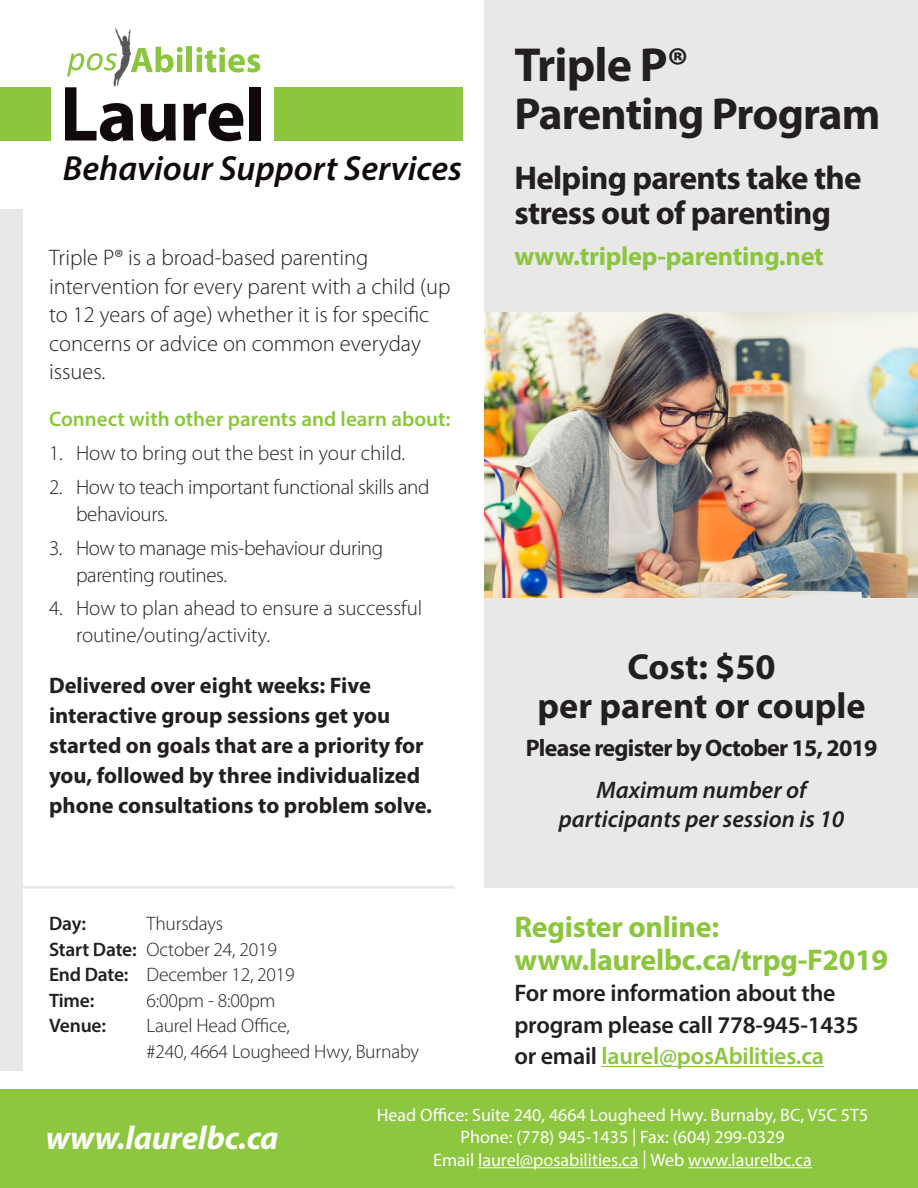
<style>
.page{position:relative;width:918px;height:1188px;background:#fff}
.page>*{position:absolute;margin:0;border:0;box-sizing:border-box;transform-origin:0 0}
.t1{font:700 48px "Myriad Pro";letter-spacing:-.02em;color:#231f20}
.t2{font:700 45px "Myriad Pro";letter-spacing:-.02em;color:#231f20}
.t3{font:700 36.3px/39px "Myriad Pro";color:#231f20;text-align:center}
.t4{font:italic 600 34.95px "Myriad Pro";color:#110a0c}
.t5{font:700 33px/34.5px "Myriad Pro";letter-spacing:-.02em;color:#231f20}
.t6{font:italic 700 33px "Myriad Pro";letter-spacing:-.01em;color:#fff}
.t7{font:700 30px "Myriad Pro";letter-spacing:-.01em;color:#8bc63e}
.t8{font:700 26.25px "Myriad Pro";letter-spacing:-.01em;color:#8bc63e}
.t9{font:600 24px/31.5px "Myriad Pro";letter-spacing:-.01em;color:#231f20}
.t10{font:italic 600 24px/28.5px "Myriad Pro";color:#231f20;text-align:center}
.t11{font:700 24px "Myriad Pro";letter-spacing:-.03em;color:#231f20}
.t12{font:700 22.5px/30px "Myriad Pro";color:#231f20}
.t13{font:300 22.5px/28.5px "Myriad Pro";color:#231f20}
.t14{font:300 21px/27px "Myriad Pro";letter-spacing:-.02em;color:#231f20}
.t15{font:300 21px/27px "Myriad Pro";color:#231f20}
.t16{font:600 21px "Myriad Pro";color:#8bc63e}
.t17{font:300 19.5px "Myriad Pro";letter-spacing:-.01em;color:#231f20}
.t18{font:600 19.5px "Myriad Pro";letter-spacing:-.01em;color:#231f20}
.t19{font:18px "Myriad Pro";color:#fff}
.s1{font-weight:600}
.s2{color:#8bc63e}
</style>
<div class="page">
<div style="left:0;top:209px;width:22px;height:862px;background:#e8e8e8"></div>
<div style="left:485px;top:582px;width:433px;height:305px;background:#e8e8e8"></div>
<div style="left:0;top:1090px;width:918px;height:98px;background:#8dc63f"></div>
<hr style="left:602px;top:1066px;width:222px;height:1px;background:#8bc63e">
<div style="left:485px;top:0;width:433px;height:313px;background:#e8e8e8"></div>
<hr style="left:478px;top:1167px;width:161px;height:1px;background:#fff">
<hr style="left:688px;top:1167px;width:124px;height:1px;background:#fff">
<div style="left:249px;top:87px;width:12px;height:54px;background:#110a0c"></div>
<div style="left:0;top:87px;width:51px;height:54px;background:#8bc63e"></div>
<div style="left:275px;top:87px;width:188px;height:54px;background:#8bc63e"></div>
<svg style="left:65px;top:28px;width:195px;height:113px"></svg>
<hr style="left:0;top:886px;width:455px;height:3px;background:#e8e8e8">
<img style="left:485px;top:313px;width:433px;height:284px">
<p class="t4" style="left:63px;top:146px;width:400px">Behaviour Support Services</p>
<p class="t1" style="left:514px;top:34px;width:176px">Triple P®</p>
<p class="t2" style="left:514px;top:85px;width:367px">Parenting Program</p>
<p class="t5" style="left:514px;top:160px;width:349px">Helping parents take the stress out of parenting</p>
<p class="t13" style="left:49px;top:243px;width:321px">Triple P® is a broad-based parenting</p>
<p class="t8" style="left:514px;top:239px;width:311px">www.triplep-parenting.net</p>
<p class="t13" style="left:49px;top:272px;width:403px">intervention for every parent with a child (up to 12 years of age) whether it is for specific concerns or advice on common everyday issues.</p>
<p class="t16" style="left:49px;top:406px;width:403px">Connect with other parents and learn about:</p>
<p class="t15" style="left:49px;top:439px;width:358px">1. How to bring out the best in your child.</p>
<p class="t14" style="left:76px;top:473px;width:355px;text-indent:-27px">2. How to teach important functional skills and behaviours.</p>
<p class="t14" style="left:76px;top:534px;width:309px;text-indent:-27px">3. How to manage mis-behaviour during parenting routines.</p>
<p class="t15" style="left:76px;top:595px;width:348px;text-indent:-27px">4. How to plan ahead to ensure a successful routine/outing/activity.</p>
<p class="t12" style="left:49px;top:669px;width:385px">Delivered over eight weeks: Five interactive group sessions get you started on goals that are a priority for you, followed by three individualized phone consultations to problem solve.</p>
<p class="t3" style="left:537px;top:647px;width:330px">Cost: $50<br>per parent or couple</p>
<p class="t11" style="left:526px;top:733px;width:353px">Please register by October 15, 2019</p>
<p class="t10" style="left:559px;top:776px;width:287px">Maximum number of participants per session is 10</p>
<p class="t18" style="left:49px;top:911px;width:39px">Day:</p>
<p class="t17" style="left:147px;top:912px;width:78px">Thursdays</p>
<p class="t17" style="left:49px;top:938px;width:229px"><span class="s1">Start Date:</span> October 24, 2019</p>
<p class="t17" style="left:49px;top:963px;width:247px"><span class="s1">End Date:</span> December 12, 2019</p>
<p class="t18" style="left:49px;top:988px;width:47px">Time:</p>
<p class="t17" style="left:147px;top:989px;width:130px">6:00pm - 8:00pm</p>
<p class="t18" style="left:49px;top:1013px;width:58px">Venue:</p>
<p class="t17" style="left:147px;top:1014px;width:145px">Laurel Head Office,</p>
<p class="t17" style="left:147px;top:1040px;width:274px">#240, 4664 Lougheed Hwy, Burnaby</p>
<p class="t7" style="left:514px;top:907px;width:206px">Register online:</p>
<p class="t7" style="left:514px;top:940px;width:375px">www.laurelbc.ca/trpg-F2019</p>
<p class="t9" style="left:514px;top:977px;width:346px">For more information about the program please call 778-945-1435 or email <span class="s2">laurel@posAbilities.ca</span></p>
<p class="t6" style="left:46px;top:1116px;width:234px">www.laurelbc.ca</p>
<p class="t19" style="left:377px;top:1104px;width:493px">Head Office: Suite 240, 4664 Lougheed Hwy. Burnaby, BC, V5C 5T5</p>
<p class="t19" style="left:461px;top:1126px;width:326px">Phone: (778) 945-1435 | Fax: (604) 299-0329</p>
<p class="t19" style="left:433px;top:1149px;width:380px">Email laurel@posabilities.ca | Web www.laurelbc.ca</p>
</div>
